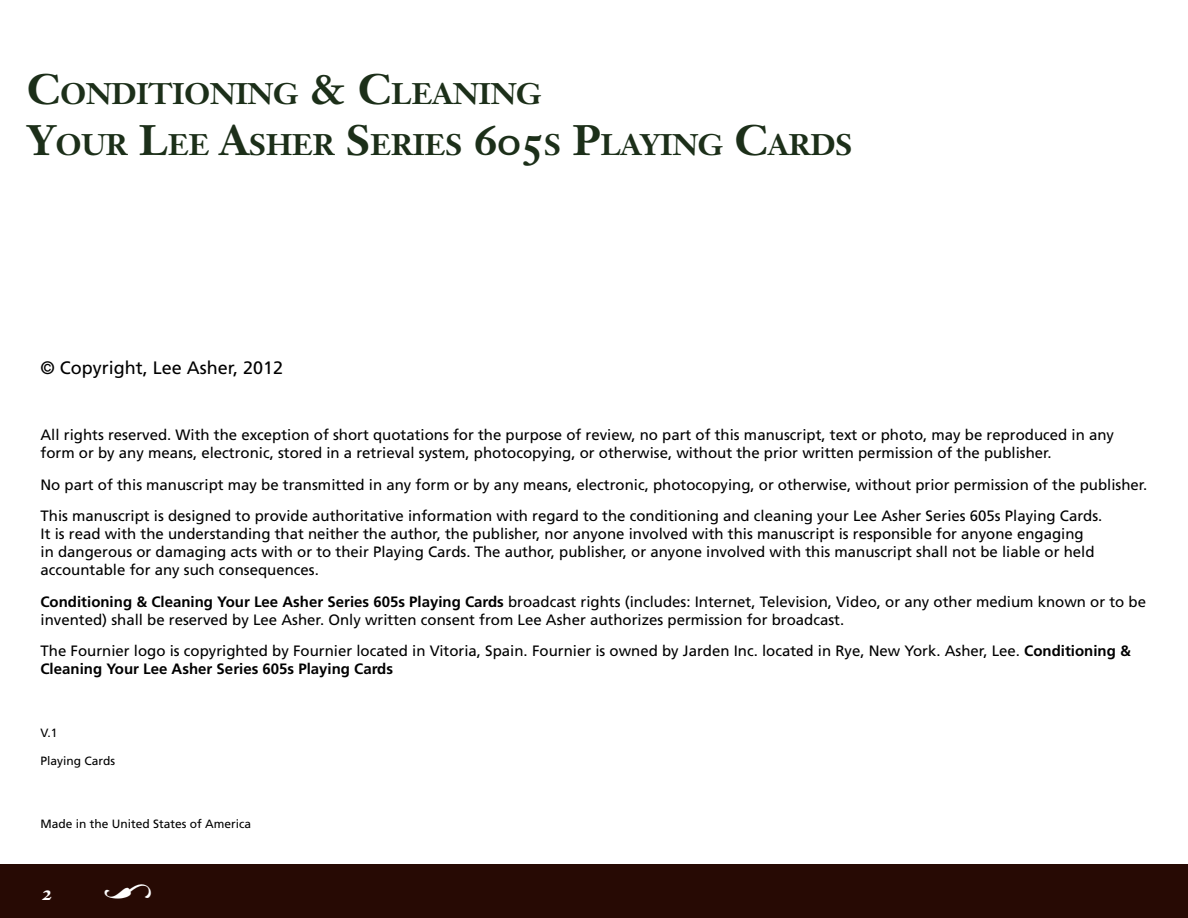
<style>
.page{position:relative;width:1188px;height:918px;background:#fff}
.page>*{position:absolute;margin:0;border:0;box-sizing:border-box;transform-origin:0 0}
.t1{font:29.4px/50.4px "Janson Text Bold Os F";color:#1c2f19}
.t2{font:21px "Janson Text Bold Italic Os F";color:#fff}
.t3{font:18px "Frutiger";color:#000}
.t4{font:15px/18px "Frutiger";color:#000}
.t5{font:12px "Frutiger";color:#000}
.s1{font-size:42px}
.s2{font-weight:700}
</style>
<div class="page">
<div style="left:0;top:864px;width:1188px;height:54px;background:#270a04"></div>
<h1 class="t1" style="left:27px;top:69px;width:827px"><span class="s1">C</span>ONDITIONING <span class="s1">&amp; C</span>LEANING<br><span class="s1">Y</span>OUR <span class="s1">L</span>EE <span class="s1">A</span>SHER <span class="s1">S</span>ERIES <span class="s1">605</span>S <span class="s1">P</span>LAYING <span class="s1">C</span>ARDS</h1>
<p class="t3" style="left:40px;top:357px;width:244px">© Copyright, Lee Asher, 2012</p>
<p class="t4" style="left:40px;top:426px;width:1075px">All rights reserved. With the exception of short quotations for the purpose of review, no part of this manuscript, text or photo, may be reproduced in any form or by any means, electronic, stored in a retrieval system, photocopying, or otherwise, without the prior written permission of the publisher.</p>
<p class="t4" style="left:40px;top:469px;width:1108px;line-height:31.5px">No part of this manuscript may be transmitted in any form or by any means, electronic, photocopying, or otherwise, without prior permission of the publisher.<br>This manuscript is designed to provide authoritative information with regard to the conditioning and cleaning your Lee Asher Series 605s Playing Cards.</p>
<p class="t4" style="left:40px;top:525px;width:1056px">It is read with the understanding that neither the author, the publisher, nor anyone involved with this manuscript is responsible for anyone engaging in dangerous or damaging acts with or to their Playing Cards. The author, publisher, or anyone involved with this manuscript shall not be liable or held accountable for any such consequences.</p>
<p class="t4" style="left:40px;top:592px;width:1107px"><span class="s2">Conditioning &amp; Cleaning Your Lee Asher Series 605s Playing Cards</span> broadcast rights (includes: Internet, Television, Video, or any other medium known or to be invented) shall be reserved by Lee Asher. Only written consent from Lee Asher authorizes permission for broadcast.</p>
<p class="t4" style="left:40px;top:642px;width:1092px">The Fournier logo is copyrighted by Fournier located in Vitoria, Spain. Fournier is owned by Jarden Inc. located in Rye, New York. Asher, Lee. <span class="s2">Conditioning &amp;<br>Cleaning Your Lee Asher Series 605s Playing Cards</span></p>
<p class="t5" style="left:40px;top:726px;width:18px">V.1</p>
<p class="t5" style="left:40px;top:754px;width:76px">Playing Cards</p>
<p class="t5" style="left:40px;top:817px;width:212px">Made in the United States of America</p>
<h2 class="t2" style="left:41px;top:879px;width:13px">2</h2>
</div>
